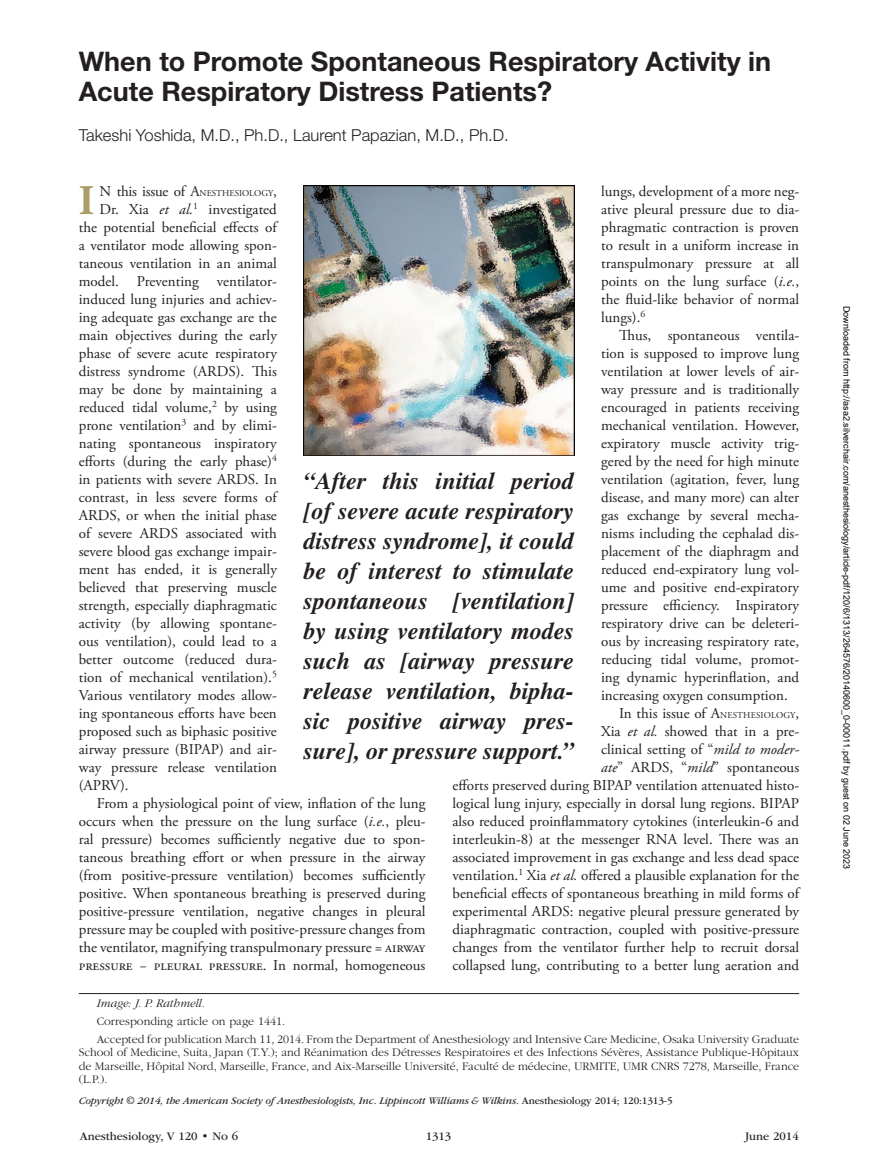
<style>
.page{position:relative;width:878px;height:1175px;background:#fff}
.page>*{position:absolute;margin:0;border:0;box-sizing:border-box;transform-origin:0 0}
.t1{font:700 42.15px "Adobe Garamond Pro";color:#ac9d69}
.t2{font:700 27px/30px "Helvetica Neue LT Std";color:#231f20}
.t3{font:italic 700 24px/30px "Times";color:#231f20;text-align:justify}
.t4{font:300 16.5px "Helvetica Neue LT Std";color:#231f20}
.t5{font:15px/18px "Adobe Garamond Pro";color:#231f20;text-align:justify}
.t6{font:300 12px/13.5px "ITC Garamond Std";color:#231f20}
.t7{font:12px "ITC Garamond Std";color:#231f20}
.t8{font:italic 300 12px "ITC Garamond Std";color:#231f20}
.t9{font:italic 10.5px "ITC Garamond Std";letter-spacing:-.01em;color:#231f20}
.t10{font:9px "Arial";color:#000}
.s1{font-size:9px}
.s2{font-style:italic}
.s3{font-style:normal}
</style>
<div class="page">
<img style="left:304px;top:185px;width:270px;height:270px">
<hr style="left:79px;top:993px;width:720px;height:1px;background:#231f20">
<h2 class="t2" style="left:79px;top:45px;width:694px">When to Promote Spontaneous Respiratory Activity in<br>Acute Respiratory Distress Patients?</h2>
<p class="t4" style="left:79px;top:125px;width:431px">Takeshi Yoshida, M.D., Ph.D., Laurent Papazian, M.D., Ph.D.</p>
<h1 class="t1" style="left:79px;top:176px;width:17px">I</h1>
<p class="t5" style="left:100px;top:182px;width:179px">N this issue of A<span class="s1">nesthesiology</span>,</p>
<p class="t5" style="left:601px;top:182px;width:200px">lungs, development of a more neg&shy;ative pleural pressure due to dia&shy;phragmatic contraction is proven to result in a uniform increase in transpulmonary pressure at all points on the lung surface (<span class="s2">i.e.</span>, the fluid-like behavior of normal lungs).<sup>6</sup></p>
<p class="t5" style="left:619px;top:326px;width:181px">Thus, spontaneous ventila-</p>
<p class="t5" style="left:601px;top:344px;width:200px">tion is supposed to improve lung</p>
<p class="t5" style="left:601px;top:362px;width:199px">ventilation at lower levels of air-</p>
<p class="t5" style="left:601px;top:380px;width:200px">way pressure and is traditionally</p>
<p class="t5" style="left:601px;top:398px;width:200px">encouraged in patients receiving</p>
<p class="t5" style="left:601px;top:416px;width:199px">mechanical ventilation. However,</p>
<p class="t5" style="left:601px;top:434px;width:200px">expiratory muscle activity trig-</p>
<p class="t5" style="left:601px;top:452px;width:200px">gered by the need for high minute</p>
<p class="t5" style="left:601px;top:470px;width:200px">ventilation (agitation, fever, lung</p>
<p class="t5" style="left:601px;top:488px;width:200px">disease, and many more) can alter</p>
<p class="t5" style="left:601px;top:506px;width:200px">gas exchange by several mecha-</p>
<p class="t5" style="left:601px;top:524px;width:199px">nisms including the cephalad dis-</p>
<p class="t5" style="left:601px;top:542px;width:199px">placement of the diaphragm and</p>
<p class="t5" style="left:601px;top:560px;width:199px">reduced end-expiratory lung vol-</p>
<p class="t5" style="left:601px;top:578px;width:199px">ume and positive end-expiratory</p>
<p class="t5" style="left:601px;top:596px;width:199px">pressure efficiency. Inspiratory</p>
<p class="t5" style="left:601px;top:614px;width:199px">respiratory drive can be deleteri-</p>
<p class="t5" style="left:601px;top:632px;width:199px">ous by increasing respiratory rate,</p>
<p class="t5" style="left:601px;top:650px;width:199px">reducing tidal volume, promot-</p>
<p class="t5" style="left:601px;top:668px;width:200px">ing dynamic hyperinflation, and</p>
<p class="t5" style="left:601px;top:686px;width:188px">increasing oxygen consumption.</p>
<p class="t5" style="left:619px;top:704px;width:181px">In this issue of A<span class="s1">nesthesiology</span>,</p>
<p class="t5" style="left:601px;top:722px;width:200px">Xia <span class="s2">et al.</span> showed that in a pre-</p>
<p class="t5" style="left:601px;top:740px;width:200px">clinical setting of “<span class="s2">mild to moder-</span></p>
<p class="t5" style="left:601px;top:758px;width:199px"><span class="s2">ate</span>” ARDS, “<span class="s2">mild</span>” spontaneous</p>
<p class="t5" style="left:452px;top:776px;width:348px">efforts preserved during BIPAP ventilation attenuated histo-</p>
<p class="t5" style="left:452px;top:794px;width:348px">logical lung injury, especially in dorsal lung regions. BIPAP</p>
<p class="t5" style="left:452px;top:812px;width:348px">also reduced proinflammatory cytokines (interleukin-6 and</p>
<p class="t5" style="left:452px;top:830px;width:348px">interleukin-8) at the messenger RNA level. There was an</p>
<p class="t5" style="left:452px;top:848px;width:348px">associated improvement in gas exchange and less dead space</p>
<p class="t5" style="left:452px;top:866px;width:348px">ventilation.<sup>1</sup> Xia <span class="s2">et al.</span> offered a plausible explanation for the</p>
<p class="t5" style="left:452px;top:884px;width:348px">beneficial effects of spontaneous breathing in mild forms of</p>
<p class="t5" style="left:452px;top:902px;width:348px">experimental ARDS: negative pleural pressure generated by</p>
<p class="t5" style="left:452px;top:920px;width:348px">diaphragmatic contraction, coupled with positive-pressure</p>
<p class="t5" style="left:452px;top:938px;width:348px">changes from the ventilator further help to recruit dorsal</p>
<p class="t5" style="left:452px;top:956px;width:348px">collapsed lung, contributing to a better lung aeration and</p>
<p class="t5" style="left:99px;top:200px;width:179px">Dr. Xia <span class="s2">et al.</span><sup>1</sup> investigated</p>
<p class="t5" style="left:79px;top:218px;width:200px">the potential beneficial effects of</p>
<p class="t5" style="left:79px;top:236px;width:199px">a ventilator mode allowing spon-</p>
<p class="t5" style="left:79px;top:254px;width:200px">taneous ventilation in an animal</p>
<p class="t5" style="left:79px;top:272px;width:200px">model. Preventing ventilator-</p>
<p class="t5" style="left:79px;top:290px;width:199px">induced lung injuries and achiev-</p>
<p class="t5" style="left:79px;top:308px;width:199px">ing adequate gas exchange are the</p>
<p class="t5" style="left:79px;top:326px;width:200px">main objectives during the early</p>
<p class="t5" style="left:79px;top:344px;width:200px">phase of severe acute respiratory</p>
<p class="t5" style="left:79px;top:362px;width:199px">distress syndrome (ARDS). This</p>
<p class="t5" style="left:79px;top:380px;width:200px">may be done by maintaining a</p>
<p class="t5" style="left:79px;top:398px;width:200px">reduced tidal volume,<sup>2</sup> by using</p>
<p class="t5" style="left:79px;top:416px;width:199px">prone ventilation<sup>3</sup> and by elimi-</p>
<p class="t5" style="left:79px;top:434px;width:199px">nating spontaneous inspiratory</p>
<p class="t5" style="left:79px;top:452px;width:200px">efforts (during the early phase)<sup>4</sup></p>
<p class="t5" style="left:79px;top:470px;width:199px">in patients with severe ARDS. In</p>
<p class="t5" style="left:79px;top:488px;width:199px">contrast, in less severe forms of</p>
<p class="t5" style="left:79px;top:506px;width:199px">ARDS, or when the initial phase</p>
<p class="t5" style="left:79px;top:524px;width:199px">of severe ARDS associated with</p>
<p class="t5" style="left:79px;top:542px;width:199px">severe blood gas exchange impair-</p>
<p class="t5" style="left:79px;top:560px;width:200px">ment has ended, it is generally</p>
<p class="t5" style="left:79px;top:578px;width:199px">believed that preserving muscle</p>
<p class="t5" style="left:79px;top:596px;width:199px">strength, especially diaphragmatic</p>
<p class="t5" style="left:79px;top:614px;width:200px">activity (by allowing spontane-</p>
<p class="t5" style="left:79px;top:632px;width:200px">ous ventilation), could lead to a</p>
<p class="t5" style="left:79px;top:650px;width:200px">better outcome (reduced dura-</p>
<p class="t5" style="left:79px;top:668px;width:199px">tion of mechanical ventilation).<sup>5</sup></p>
<p class="t5" style="left:79px;top:686px;width:199px">Various ventilatory modes allow-</p>
<p class="t5" style="left:79px;top:704px;width:199px">ing spontaneous efforts have been</p>
<p class="t5" style="left:79px;top:722px;width:199px">proposed such as biphasic positive</p>
<p class="t5" style="left:79px;top:740px;width:200px">airway pressure (BIPAP) and air-</p>
<p class="t5" style="left:79px;top:758px;width:200px">way pressure release ventilation</p>
<p class="t5" style="left:79px;top:776px;width:51px">(APRV).</p>
<p class="t5" style="left:97px;top:794px;width:330px">From a physiological point of view, inflation of the lung</p>
<p class="t5" style="left:79px;top:812px;width:348px">occurs when the pressure on the lung surface (<span class="s2">i.e.</span>, pleu-</p>
<p class="t5" style="left:79px;top:830px;width:348px">ral pressure) becomes sufficiently negative due to spon-</p>
<p class="t5" style="left:79px;top:848px;width:348px">taneous breathing effort or when pressure in the airway</p>
<p class="t5" style="left:79px;top:866px;width:348px">(from positive-pressure ventilation) becomes sufficiently</p>
<p class="t5" style="left:79px;top:884px;width:348px">positive. When spontaneous breathing is preserved during</p>
<p class="t5" style="left:79px;top:902px;width:348px">positive-pressure ventilation, negative changes in pleural</p>
<p class="t5" style="left:79px;top:920px;width:348px">pressure may be coupled with positive-pressure changes from</p>
<p class="t5" style="left:79px;top:938px;width:348px">the ventilator, magnifying transpulmonary pressure = airway</p>
<p class="t5" style="left:79px;top:956px;width:348px">pressure − pleural pressure. In normal, homogeneous</p>
<p class="t3" style="left:304px;top:465px;width:272px">“After this initial period [of severe acute respiratory distress syndrome], it could be of interest to stimulate spontaneous [ventilation] by using ventilatory modes such as [airway pressure release ventilation, bipha&shy;sic positive airway pres&shy;sure], or pressure support.”</p>
<p class="t8" style="left:97px;top:996px;width:110px">Image: J. P. Rathmell.</p>
<p class="t6" style="left:97px;top:1012px;width:704px;line-height:18px">Corresponding article on page 1441.<br>Accepted for publication March 11, 2014. From the Department of Anesthesiology and Intensive Care Medicine, Osaka University Graduate</p>
<p class="t6" style="left:79px;top:1045px;width:722px;text-align:justify">School of Medicine, Suita, Japan (T.Y.); and Réanimation des Détresses Respiratoires et des Infections Sévères, Assistance Publique-Hôpitaux de Marseille, Hôpital Nord, Marseille, France, and Aix-Marseille Université, Faculté de médecine, URMITE, UMR CNRS 7278, Marseille, France (L.P.).</p>
<p class="t9" style="left:79px;top:1095px;width:595px">Copyright © 2014, the American Society of Anesthesiologists, Inc. Lippincott Williams &amp; Wilkins. <span class="s3">Anesthesiology 2014; 120:1313-5</span></p>
<p class="t7" style="left:80px;top:1130px;width:160px">Anesthesiology, V 120 • No 6</p>
<p class="t7" style="left:426px;top:1130px;width:27px">1313</p>
<p class="t7" style="left:745px;top:1130px;width:55px">June 2014</p>
<p class="t10" style="left:850px;top:305px;width:565px;rotate:90deg">Downloaded from http://asa2.silverchair.com/anesthesiology/article-pdf/120/6/1313/264576/20140600_0-00011.pdf by guest on 02 June 2023</p>
</div>
